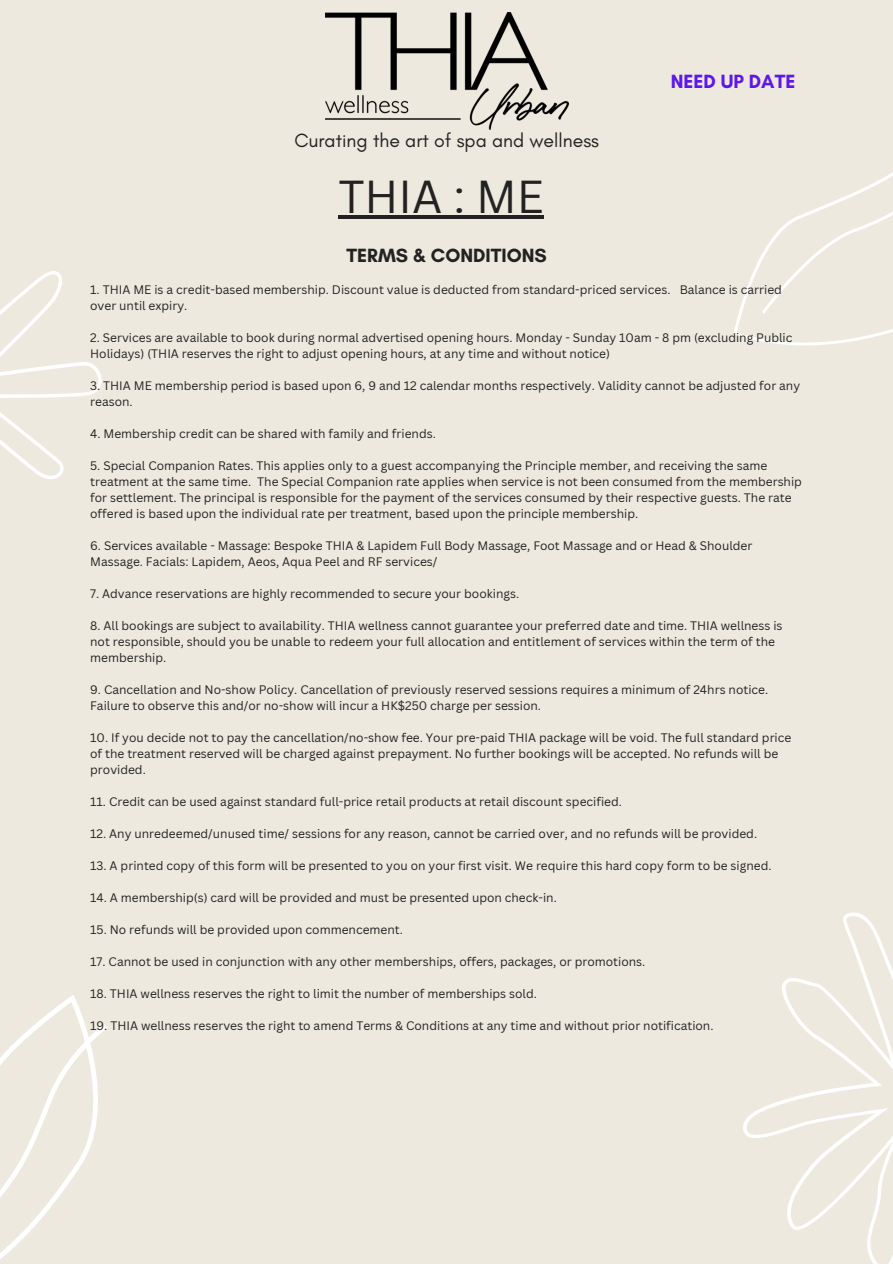
<style>
.page{position:relative;width:893px;height:1264px;background:#fff}
.page>*{position:absolute;margin:0;border:0;box-sizing:border-box;transform-origin:0 0}
.t1{font:45px "Canva Sans";color:#222}
.t2{font:19.5px "Glacial Indifference";color:#222}
.t3{font:700 19.5px "Glacial Indifference";color:#222}
.t4{font:700 19.5px "Glacial Indifference";color:#5e17eb}
.t5{font:12px/16px "Canva Sans";color:#222}
</style>
<div class="page">
<div style="left:0;top:0;width:892px;height:1263px;background:#ede9df"></div>
<svg style="left:0;top:995px;width:108px;height:264px"></svg>
<svg style="left:733px;top:173px;width:159px;height:173px"></svg>
<svg style="left:743px;top:912px;width:149px;height:351px"></svg>
<svg style="left:0;top:271px;width:102px;height:208px"></svg>
<img style="left:325px;top:12px;width:243px;height:117px">
<hr style="left:338px;top:215px;width:206px;height:4px;background:#222">
<p class="t4" style="left:670px;top:70px;width:126px">NEED UP DATE</p>
<h2 class="t2" style="left:294px;top:129px;width:306px">Curating the art of spa and wellness</h2>
<p class="t1" style="left:338px;top:165px;width:207px">THIA : ME</p>
<h3 class="t3" style="left:346px;top:243px;width:202px">TERMS &amp; CONDITIONS</h3>
<p class="t5" style="left:90px;top:281px;width:693px">1. THIA ME is a credit-based membership. Discount value is deducted from standard-priced services. Balance is carried over until expiry.</p>
<h1 class="t5" style="left:90px;top:329px;width:703px">2. Services are available to book during normal advertised opening hours. Monday - Sunday 10am - 8 pm (excluding Public<br>Holidays) (THIA reserves the right to adjust opening hours, at any time and without notice)</h1>
<h2 class="t5" style="left:90px;top:377px;width:711px">3. THIA ME membership period is based upon 6, 9 and 12 calendar months respectively. Validity cannot be adjusted for any reason.</h2>
<p class="t5" style="left:90px;top:425px;width:347px">4. Membership credit can be shared with family and friends.</p>
<p class="t5" style="left:90px;top:457px;width:713px">5. Special Companion Rates. This applies only to a guest accompanying the Principle member, and receiving the same treatment at the same time. The Special Companion rate applies when service is not been consumed from the membership for settlement. The principal is responsible for the payment of the services consumed by their respective guests. The rate offered is based upon the individual rate per treatment, based upon the principle membership.</p>
<p class="t5" style="left:90px;top:537px;width:663px">6. Services available - Massage: Bespoke THIA &amp; Lapidem Full Body Massage, Foot Massage and or Head &amp; Shoulder<br>Massage. Facials: Lapidem, Aeos, Aqua Peel and RF services/</p>
<p class="t5" style="left:90px;top:585px;width:430px">7. Advance reservations are highly recommended to secure your bookings.</p>
<p class="t5" style="left:90px;top:617px;width:693px">8. All bookings are subject to availability. THIA wellness cannot guarantee your preferred date and time. THIA wellness is not responsible, should you be unable to redeem your full allocation and entitlement of services within the term of the membership.</p>
<p class="t5" style="left:90px;top:681px;width:679px">9. Cancellation and No-show Policy. Cancellation of previously reserved sessions requires a minimum of 24hrs notice.<br>Failure to observe this and/or no-show will incur a HK$250 charge per session.</p>
<p class="t5" style="left:90px;top:729px;width:702px">10. If you decide not to pay the cancellation/no-show fee. Your pre-paid THIA package will be void. The full standard price of the treatment reserved will be charged against prepayment. No further bookings will be accepted. No refunds will be provided.</p>
<p class="t5" style="left:90px;top:793px;width:533px">11. Credit can be used against standard full-price retail products at retail discount specified.</p>
<p class="t5" style="left:90px;top:825px;width:668px">12. Any unredeemed/unused time/ sessions for any reason, cannot be carried over, and no refunds will be provided.</p>
<p class="t5" style="left:90px;top:857px;width:682px">13. A printed copy of this form will be presented to you on your first visit. We require this hard copy form to be signed.</p>
<p class="t5" style="left:90px;top:889px;width:468px">14. A membership(s) card will be provided and must be presented upon check-in.</p>
<p class="t5" style="left:90px;top:921px;width:314px">15. No refunds will be provided upon commencement.</p>
<p class="t5" style="left:90px;top:953px;width:556px">17. Cannot be used in conjunction with any other memberships, offers, packages, or promotions.</p>
<p class="t5" style="left:90px;top:985px;width:448px">18. THIA wellness reserves the right to limit the number of memberships sold.</p>
<p class="t5" style="left:90px;top:1017px;width:624px">19. THIA wellness reserves the right to amend Terms &amp; Conditions at any time and without prior notification.</p>
</div>
